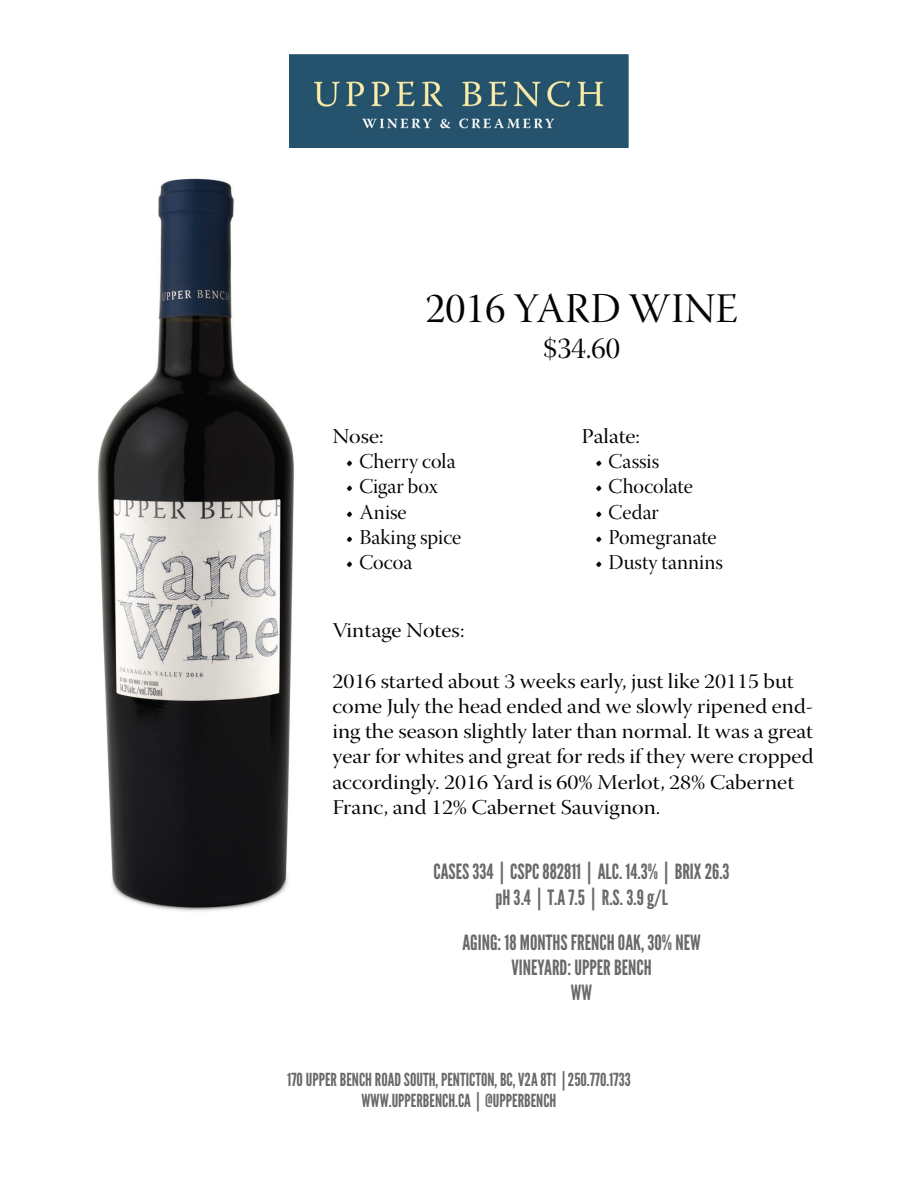
<style>
.page{position:relative;width:918px;height:1188px;background:#fff}
.page>*{position:absolute;margin:0;border:0;box-sizing:border-box;transform-origin:0 0}
.t1{font:42px "Warnock Pro Disp";color:#040503}
.t2{font:30px "Warnock Pro Disp";color:#040503}
.t3{font:21px/25.2px "Warnock Pro Disp";color:#040503;scale:1.1 1}
.t4{font:21px/25.2px "League Gothic";color:#696969;text-align:center}
.t5{font:21px "Warnock Pro Disp";color:#040503}
.t6{font:18px/21.6px "League Gothic";color:#696969;text-align:center}
</style>
<div class="page">
<img style="left:97px;top:178px;width:197px;height:734px">
<img style="left:289px;top:54px;width:340px;height:94px">
<h1 class="t1" style="left:426px;top:286px;width:314px">2016 YARD WINE</h1>
<h2 class="t2" style="left:543px;top:332px;width:79px">$34.60</h2>
<p class="t3" style="left:332px;top:426px;width:48px">Nose:</p>
<p class="t5" style="left:346px;top:450px;width:111px">• Cherry cola</p>
<p class="t5" style="left:346px;top:475px;width:94px">• Cigar box</p>
<p class="t5" style="left:346px;top:500px;width:62px">• Anise</p>
<p class="t5" style="left:346px;top:526px;width:117px">• Baking spice</p>
<p class="t5" style="left:346px;top:551px;width:68px">• Cocoa</p>
<p class="t3" style="left:582px;top:426px;width:55px">Palate:</p>
<p class="t5" style="left:595px;top:450px;width:66px">• Cassis</p>
<p class="t5" style="left:595px;top:475px;width:99px">• Chocolate</p>
<p class="t5" style="left:595px;top:500px;width:65px">• Cedar</p>
<p class="t5" style="left:595px;top:526px;width:123px">• Pomegranate</p>
<p class="t5" style="left:595px;top:551px;width:129px">• Dusty tannins</p>
<p class="t3" style="left:332px;top:620px;width:122px">Vintage Notes:</p>
<p class="t3" style="left:332px;top:671px;width:439px">2016 started about 3 weeks early, just like 20115 but come July the head ended and we slowly ripened end&shy;ing the season slightly later than normal. It was a great year for whites and great for reds if they were cropped accordingly. 2016 Yard is 60% Merlot, 28% Cabernet Franc, and 12% Cabernet Sauvignon.</p>
<p class="t4" style="left:434px;top:859px;width:298px">CASES 334 | CSPC 882811 | ALC. 14.3% | BRIX 26.3 pH 3.4 | T.A 7.5 | R.S. 3.9 g/L</p>
<p class="t4" style="left:462px;top:930px;width:240px">AGING: 18 MONTHS FRENCH OAK, 30% NEW<br>VINEYARD: UPPER BENCH<br>WW</p>
<p class="t6" style="left:287px;top:1069px;width:345px">170 UPPER BENCH ROAD SOUTH, PENTICTON, BC, V2A 8T1 | 250.770.1733<br>WWW.UPPERBENCH.CA | @UPPERBENCH</p>
</div>
